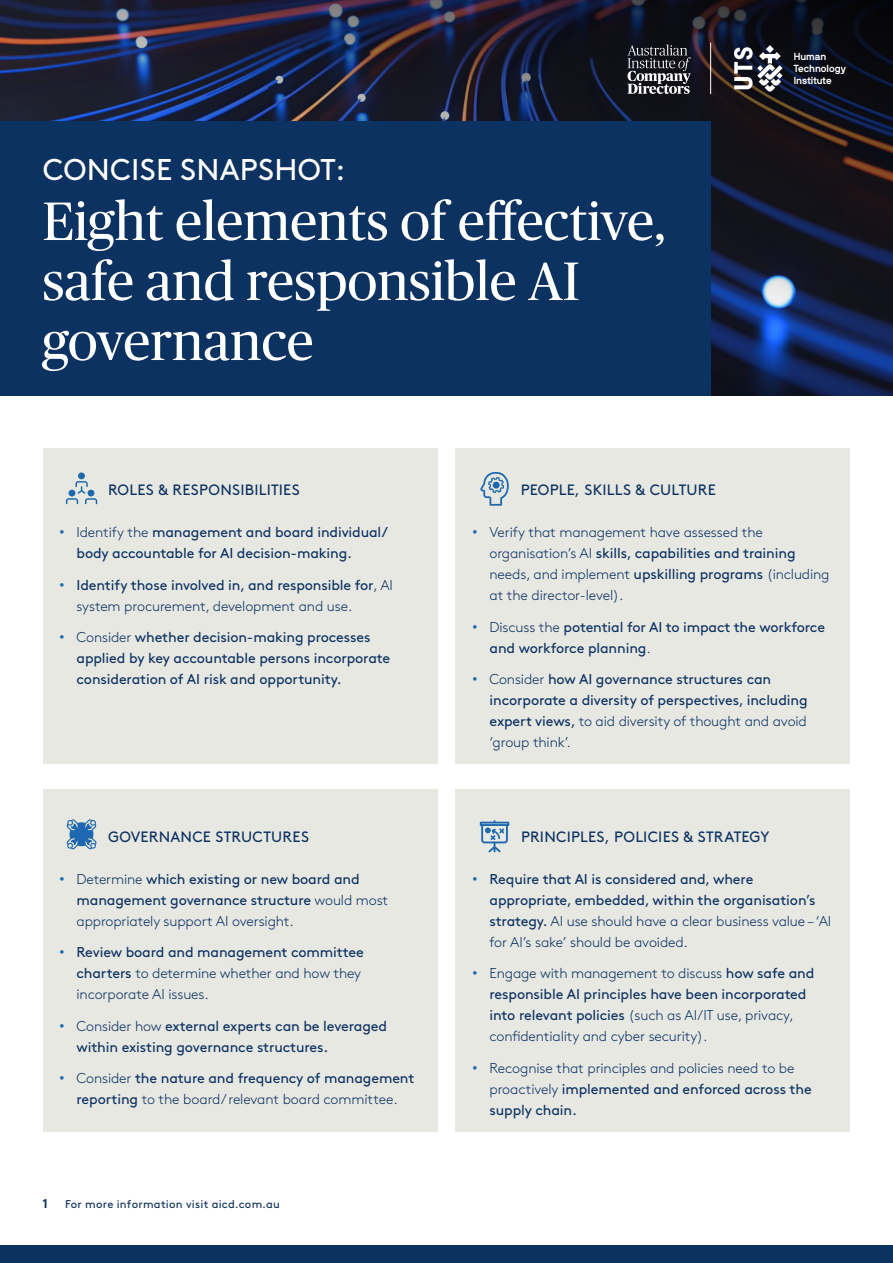
<style>
.page{position:relative;width:893px;height:1263px;background:#fff}
.page>*{position:absolute;margin:0;border:0;box-sizing:border-box;transform-origin:0 0}
.t1{font:54px/60px "Publico Headline";color:#fff}
.t2{font:30px "Brown Std";letter-spacing:.01em;color:#fff}
.t3{font:15px "Brown Std";letter-spacing:.015em;color:#0c3262}
.t4{font:14.25px/21px "Brown Std";letter-spacing:-.01em;color:#0c3262}
.t5{font:300 14.25px/21px "Brown Std";letter-spacing:-.01em;color:#0c3262}
.t6{font:700 12.75px "Brown Std";color:#0c3262}
.t7{font:11.25px "Brown Std";letter-spacing:.02em;color:#0c3262}
.t8{font:700 10.2px/12.3px "NB International Pro";color:#fff}
.s1{font-family:"Arial";color:#1d68af}
.s2{font-weight:300}
.s3{font-family:"Arial";font-weight:400;color:#1d68af}
.s4{font-weight:400}
</style>
<div class="page">
<svg style="left:0;top:0;width:893px;height:396px;background:#1a1d35"></svg>
<div style="left:0;top:121px;width:710px;height:274px;background:#0c3262"></div>
<svg style="left:627px;top:45px;width:64px;height:49px;background:#515257"></svg>
<hr style="left:710px;top:43px;width:1px;height:51px;background:#fff">
<svg style="left:734px;top:45px;width:49px;height:47px"></svg>
<div style="left:43px;top:448px;width:394px;height:316px;background:#e8e8e3"></div>
<div style="left:78px;top:472px;width:7px;height:7px;background:#1d68af;border-radius:50%"></div>
<svg style="left:66px;top:481px;width:31px;height:23px"></svg>
<div style="left:43px;top:789px;width:394px;height:343px;background:#e8e8e3"></div>
<svg style="left:67px;top:819px;width:29px;height:30px"></svg>
<div style="left:455px;top:448px;width:395px;height:316px;background:#e8e8e3"></div>
<svg style="left:480px;top:472px;width:29px;height:34px"></svg>
<div style="left:455px;top:789px;width:395px;height:343px;background:#e8e8e3"></div>
<svg style="left:480px;top:820px;width:29px;height:32px"></svg>
<div style="left:0;top:1245px;width:893px;height:18px;background:#0c3262"></div>
<h1 class="t2" style="left:43px;top:152px;width:304px">CONCISE SNAPSHOT:</h1>
<h1 class="t1" style="left:43px;top:188px;width:625px">Eight elements of effective, safe and responsible AI governance</h1>
<p class="t8" style="left:794px;top:50px;width:54px">Human<br>Technology<br>Institute</p>
<h2 class="t3" style="left:108px;top:481px;width:193px">ROLES &amp; RESPONSIBILITIES</h2>
<p class="t4" style="left:77px;top:522px;width:313px;text-indent:-17px"><span class="s1">•</span> <span class="s2">Identify the</span> management and board individual/ body accountable for AI decision-making.</p>
<p class="t4" style="left:77px;top:574px;width:318px;text-indent:-17px"><span class="s1">•</span> Identify those involved in, and responsible for<span class="s2">, AI system procurement, development and use.</span></p>
<p class="t4" style="left:77px;top:627px;width:315px;text-indent:-17px"><span class="s1">•</span> <span class="s2">Consider</span> whether decision-making processes applied by key accountable persons incorporate consideration of AI risk and opportunity.</p>
<h3 class="t3" style="left:108px;top:828px;width:202px">GOVERNANCE STRUCTURES</h3>
<p class="t4" style="left:77px;top:868px;width:313px;text-indent:-17px"><span class="s1">•</span> <span class="s2">Determine</span> which existing or new board and management governance structure <span class="s2">would most appropriately support AI oversight.</span></p>
<p class="t5" style="left:77px;top:942px;width:289px;text-indent:-17px"><span class="s3">•</span> <span class="s4">Review board and management committee charters</span> to determine whether and how they incorporate AI issues.</p>
<p class="t4" style="left:77px;top:1015px;width:312px;text-indent:-17px"><span class="s1">•</span> <span class="s2">Consider how</span> external experts can be leveraged within existing governance structures.</p>
<p class="t5" style="left:60px;top:1068px;width:356px;text-align:center"><span class="s3">•</span> Consider <span class="s4">the nature and frequency of management reporting</span> to the board/ relevant board committee.</p>
<p class="t6" style="left:43px;top:1196px;width:7px">1</p>
<p class="t7" style="left:65px;top:1198px;width:216px">For more information visit aicd.com.au</p>
<h4 class="t3" style="left:521px;top:481px;width:197px">PEOPLE, SKILLS &amp; CULTURE</h4>
<p class="t5" style="left:489px;top:522px;width:342px;text-indent:-17px"><span class="s3">•</span> Verify that management have assessed the organisation’s AI <span class="s4">skills, capabilities and training </span>needs, and implement <span class="s4">upskilling programs</span> (including at the director-level).</p>
<p class="t4" style="left:489px;top:616px;width:337px;text-indent:-17px"><span class="s1">•</span> <span class="s2">Discuss the</span> potential for AI to impact the workforce and workforce planning<span class="s2">.</span></p>
<p class="t4" style="left:489px;top:669px;width:320px;text-indent:-17px"><span class="s1">•</span> <span class="s2">Consider</span> how AI governance structures can incorporate a diversity of perspectives, including expert views, <span class="s2">to aid diversity of thought and avoid ‘group think’.</span></p>
<h4 class="t3" style="left:521px;top:828px;width:250px">PRINCIPLES, POLICIES &amp; STRATEGY</h4>
<p class="t4" style="left:489px;top:868px;width:343px;text-indent:-17px"><span class="s1">•</span> Require that AI is considered and, where appropriate, embedded, within the organisation’s strategy. <span class="s2">AI use should have a clear business value – ‘AI for AI’s sake’ should be avoided.</span></p>
<p class="t5" style="left:489px;top:963px;width:326px;text-indent:-17px"><span class="s3">•</span> Engage with management to discuss <span class="s4">how safe and responsible AI principles have been incorporated into relevant policies</span> (such as AI/IT use, privacy, confidentiality and cyber security).</p>
<p class="t5" style="left:489px;top:1057px;width:324px;text-indent:-17px"><span class="s3">•</span> Recognise that principles and policies need to be proactively <span class="s4">implemented and enforced across the supply chain.</span></p>
</div>
